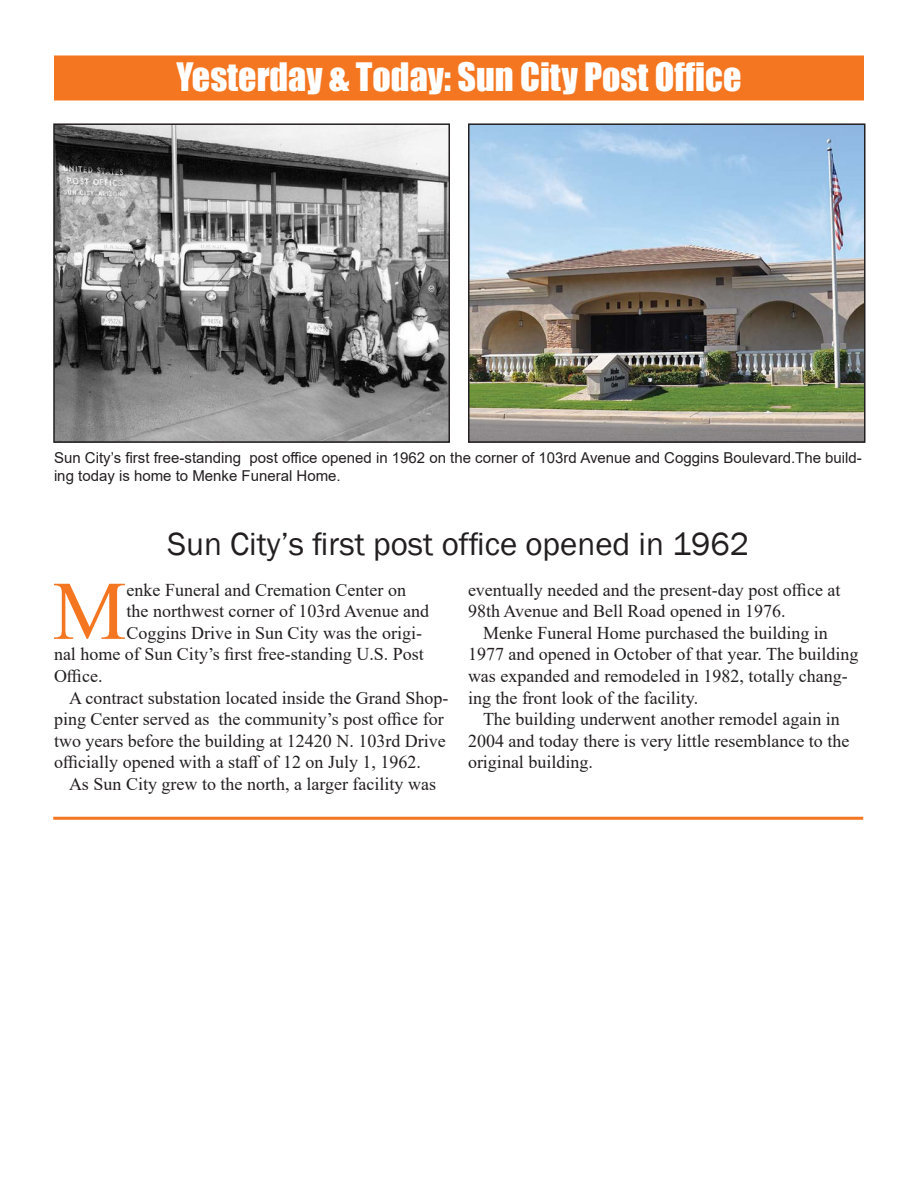
<style>
.page{position:relative;width:918px;height:1188px;background:#fff}
.page>*{position:absolute;margin:0;border:0;box-sizing:border-box;transform-origin:0 0}
.t1{font:83.25px "Times New Roman";color:#f47621}
.t2{font:36px "Impact";color:#fff}
.t3{font:33px "Franklin Gothic";color:#231f20}
.t4{font:18px/21.6px "Times New Roman";color:#231f20}
.t5{font:15px/18px "Arial";color:#231f20}
</style>
<div class="page">
<div style="left:54px;top:55px;width:810px;height:45px;background:#f47621"></div>
<hr style="left:53px;top:817px;width:810px;height:3px;background:#f47621">
<img style="left:56px;top:126px;width:391px;height:314px">
<div style="left:53px;top:123px;width:397px;height:320px;border:2px solid #231f20"></div>
<img style="left:471px;top:126px;width:392px;height:314px">
<div style="left:468px;top:123px;width:398px;height:320px;border:2px solid #231f20"></div>
<h2 class="t2" style="left:177px;top:49px;width:566px">Yesterday &amp; Today: Sun City Post Office</h2>
<p class="t5" style="left:54px;top:448px;width:809px">Sun City’s first free-standing post office opened in 1962 on the corner of 103rd Avenue and Coggins Boulevard.The build&shy;ing today is home to Menke Funeral Home.</p>
<h3 class="t3" style="left:167px;top:524px;width:583px">Sun City’s first post office opened in 1962</h3>
<h1 class="t1" style="left:53px;top:581px;width:76px">M</h1>
<p class="t4" style="left:127px;top:581px;width:281px">enke Funeral and Cremation Center on</p>
<p class="t4" style="left:127px;top:602px;width:304px">the northwest corner of 103rd Avenue and</p>
<p class="t4" style="left:127px;top:624px;width:297px">Coggins Drive in Sun City was the origi-</p>
<p class="t4" style="left:54px;top:643px;width:371px">nal home of Sun City’s first free-standing U.S. Post</p>
<p class="t4" style="left:54px;top:665px;width:50px">Office.</p>
<p class="t4" style="left:69px;top:689px;width:381px">A contract substation located inside the Grand Shop-</p>
<p class="t4" style="left:54px;top:708px;width:391px">ping Center served as the community’s post office for</p>
<p class="t4" style="left:54px;top:729px;width:393px">two years before the building at 12420 N. 103rd Drive</p>
<p class="t4" style="left:54px;top:751px;width:369px">officially opened with a staff of 12 on July 1, 1962.</p>
<p class="t4" style="left:69px;top:773px;width:369px">As Sun City grew to the north, a larger facility was</p>
<p class="t4" style="left:468px;top:578px;width:374px">eventually needed and the present-day post office at<br>98th Avenue and Bell Road opened in 1976.</p>
<p class="t4" style="left:468px;top:624px;width:392px;text-indent:15px">Menke Funeral Home purchased the building in 1977 and opened in October of that year. The building was expanded and remodeled in 1982, totally chang&shy;ing the front look of the facility.</p>
<p class="t4" style="left:468px;top:708px;width:383px;text-indent:15px">The building underwent another remodel again in<br>2004 and today there is very little resemblance to the original building.</p>
</div>
